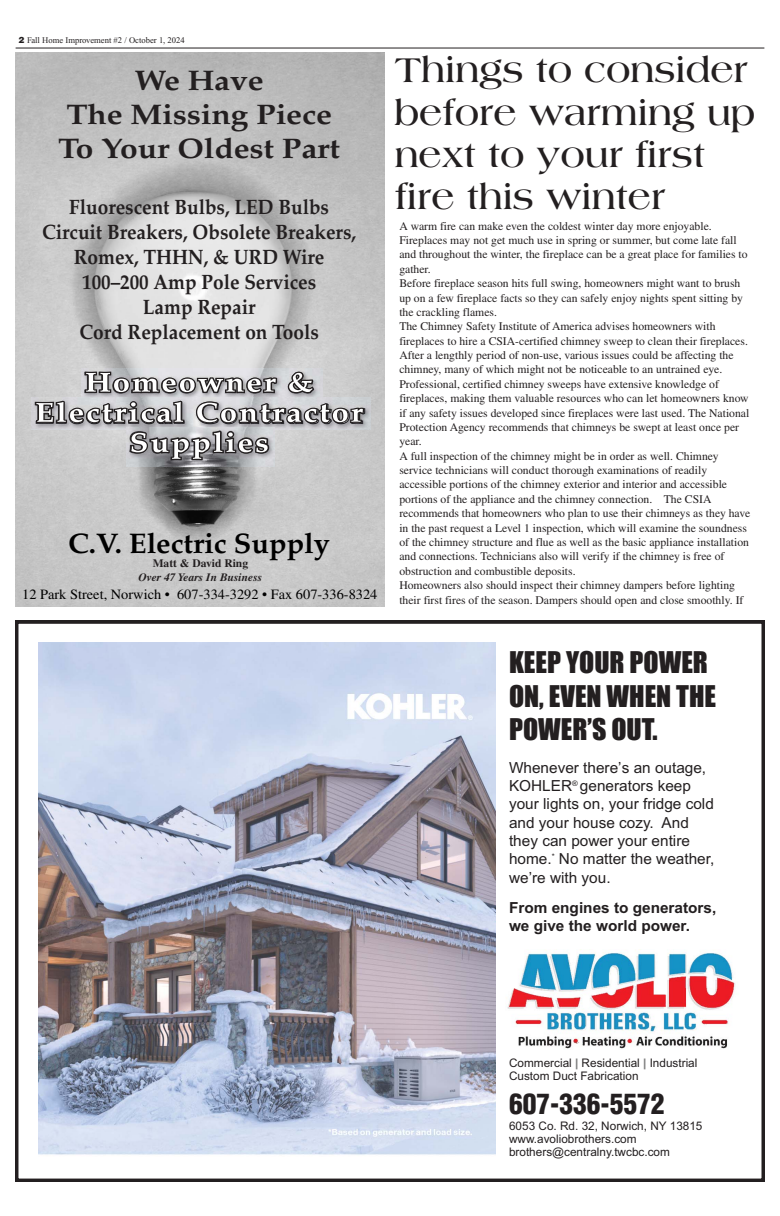
<style>
.page{position:relative;width:780px;height:1216px;background:#fff}
.page>*{position:absolute;margin:0;border:0;box-sizing:border-box;transform-origin:0 0}
.t1{font:700 36.8px/42.3px "Americana";color:#231f20}
.t2{font:700 28.3px/34px "Palatino";color:#231f20;text-align:center;scale:1.12 1}
.t3{font:700 28.3px "Palatino";color:#000}
.t4{font:27.6px/33.2px "Impact+T42";color:#231f20}
.t5{font:900 condensed 27.5px "Helvetica";color:#231f20}
.t6{font:700 20.8px/24.9px "Palatino";color:#231f20;text-align:center;scale:.92 1}
.t7{font:15.2px/18.3px "Arial MT+T42";color:#231f20}
.t8{font:15.2px/18.3px "Arial Bold MT+T42";color:#231f20}
.t9{font:14.2px "Times";color:#000}
.t10{font:11.8px/13px "Arial MT+T42";color:#231f20}
.t11{font:11.7px/14.4px "Times";color:#231f20}
.t12{font:italic 700 11.3px "Times";color:#231f20}
.t13{font:700 11.3px "Times";color:#231f20}
.t14{font:8.6px "Times New Roman";color:#231f20}
.s1{font-family:"Helvetica";font-weight:900}
.s2{font-family:"Arial Black+T42";color:#808080}
</style>
<div class="page">
<hr style="left:16px;top:48px;width:748px;height:1px;background:#231f20">
<svg style="left:16px;top:621px;width:748px;height:560px"></svg>
<img style="left:38px;top:642px;width:457px;height:515px">
<img style="left:506px;top:949px;width:234px;height:101px">
<img style="left:16px;top:52px;width:368px;height:554px">
<img style="left:82px;top:368px;width:241px;height:29px">
<svg style="left:85px;top:371px;width:229px;height:22px"></svg>
<img style="left:32px;top:397px;width:338px;height:32px">
<svg style="left:35px;top:401px;width:329px;height:22px"></svg>
<img style="left:127px;top:428px;width:148px;height:38px">
<svg style="left:130px;top:431px;width:139px;height:29px;background:#99999b"></svg>
<p class="t14" style="left:18px;top:36px;width:168px"><span class="s1">2</span> Fall Home Improvement #2 / October 1, 2024</p>
<h2 class="t2" style="left:58px;top:66px;width:253px">We Have<br>The Missing Piece<br>To Your Oldest Part</h2>
<h3 class="t6" style="left:42px;top:197px;width:343px">Fluorescent Bulbs, LED Bulbs<br>Circuit Breakers, Obsolete Breakers,<br>Romex, THHN, &amp; URD Wire<br>100–200 Amp Pole Services<br>Lamp Repair<br>Cord Replacement on Tools</h3>
<h2 class="t3" style="left:68px;top:532px;width:263px">C.V. Electric Supply</h2>
<p class="t9" style="left:22px;top:589px;width:357px">12 Park Street, Norwich • 607-334-3292 • Fax 607-336-8324</p>
<p class="t13" style="left:153px;top:559px;width:97px">Matt &amp; David Ring</p>
<p class="t12" style="left:138px;top:573px;width:125px">Over 47 Years In Business</p>
<h1 class="t1" style="left:395px;top:51px;width:362px">Things to consider before warming up next to your first fire this winter</h1>
<p class="t11" style="left:399px;top:219px;width:353px">A warm fire can make even the coldest winter day more enjoyable.<br>Fireplaces may not get much use in spring or summer, but come late fall and throughout the winter, the fireplace can be a great place for families to gather.<br>Before fireplace season hits full swing, homeowners might want to brush up on a few fireplace facts so they can safely enjoy nights spent sitting by the crackling flames.<br>The Chimney Safety Institute of America advises homeowners with fireplaces to hire a CSIA-certified chimney sweep to clean their fireplaces.<br>After a lengthly period of non-use, various issues could be affecting the chimney, many of which might not be noticeable to an untrained eye.<br>Professional, certified chimney sweeps have extensive knowledge of fireplaces, making them valuable resources who can let homeowners know if any safety issues developed since fireplaces were last used. The National Protection Agency recommends that chimneys be swept at least once per year.<br>A full inspection of the chimney might be in order as well. Chimney service technicians will conduct thorough examinations of readily accessible portions of the chimney exterior and interior and accessible portions of the appliance and the chimney connection. The CSIA recommends that homeowners who plan to use their chimneys as they have in the past request a Level 1 inspection, which will examine the soundness of the chimney structure and flue as well as the basic appliance installation and connections. Technicians also will verify if the chimney is free of obstruction and combustible deposits.<br>Homeowners also should inspect their chimney dampers before lighting their first fires of the season. Dampers should open and close smoothly. If</p>
<h3 class="t4" style="left:509px;top:647px;width:209px">KEEP YOUR POWER<br>ON, EVEN WHEN THE<br>POWER’S OUT.</h3>
<p class="t7" style="left:509px;top:759px;width:207px">Whenever there’s an outage,<br>KOHLER<sup>®</sup> generators keep your lights on, your fridge cold and your house cozy. And they can power your entire home.<sup>*</sup> No matter the weather, we’re with you.</p>
<p class="t8" style="left:509px;top:900px;width:209px">From engines to generators, we give the world power.</p>
<p class="t10" style="left:509px;top:1056px;width:190px;line-height:13.6px">Commercial <span class="s2">|</span> Residential <span class="s2">|</span> Industrial<br>Custom Duct Fabrication</p>
<h3 class="t5" style="left:509px;top:1093px;width:157px">607-336-5572</h3>
<p class="t10" style="left:509px;top:1120px;width:195px">6053 Co. Rd. 32, Norwich, NY 13815 www.avoliobrothers.com brothers@centralny.twcbc.com</p>
</div>
